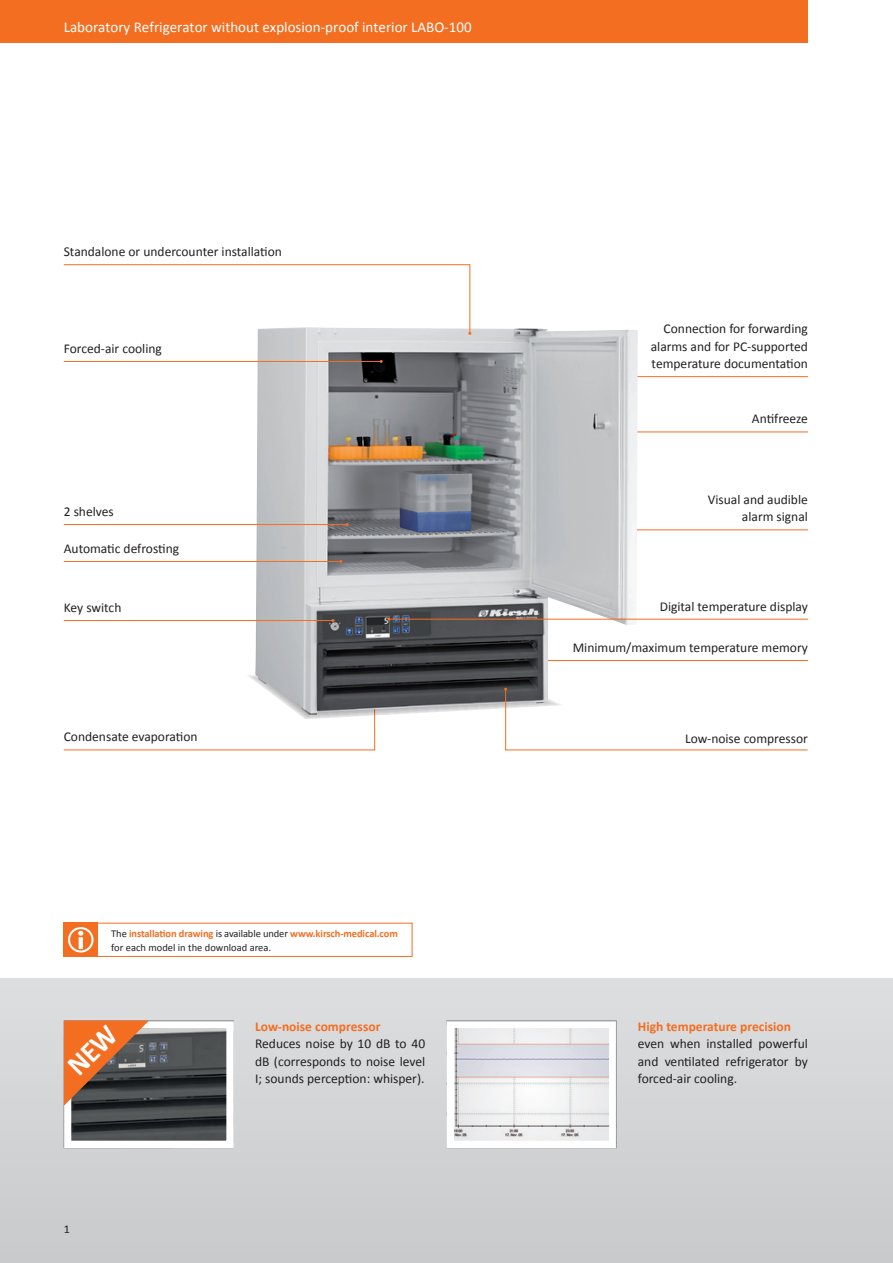
<style>
.page{position:relative;width:893px;height:1263px;background:#fff}
.page>*{position:absolute;margin:0;border:0;box-sizing:border-box;transform-origin:0 0}
.t1{font:15px "Calibri";color:#fff}
.t2{font:13.5px/17.5px "Calibri";color:#231f20;text-align:justify}
.t3{font:700 13.5px "Calibri";color:#f36e21}
.t4{font:12px "Calibri";color:#231f20}
.t5{font:10.5px/13.6px "Calibri";color:#231f20}
.s1{font-weight:700;color:#f36e21}
</style>
<div class="page">
<svg style="left:63px;top:620px;width:183px;height:131px"></svg>
<hr style="left:389px;top:432px;width:419px;height:1px;background:#f36e21">
<hr style="left:389px;top:376px;width:419px;height:1px;background:#f36e21">
<hr style="left:389px;top:529px;width:419px;height:1px;background:#f36e21">
<div style="left:0;top:978px;width:893px;height:285px;background:#d1d2d4"></div>
<div style="left:0;top:0;width:808px;height:43px;background:#f36e21"></div>
<img style="left:255px;top:328px;width:383px;height:290px">
<svg style="left:446px;top:1020px;width:171px;height:129px;background:#e7e7e9"></svg>
<svg style="left:63px;top:264px;width:408px;height:71px"></svg>
<hr style="left:64px;top:361px;width:317px;height:1px;background:#f36e21">
<hr style="left:64px;top:524px;width:283px;height:1px;background:#f36e21">
<hr style="left:64px;top:620px;width:269px;height:1px;background:#f36e21">
<hr style="left:64px;top:561px;width:277px;height:1px;background:#f36e21">
<div style="left:64px;top:923px;width:34px;height:34px;background:#f36e21"></div>
<svg style="left:68px;top:927px;width:26px;height:25px"></svg>
<div style="left:64px;top:923px;width:348px;height:34px;border:1px solid #f36e21"></div>
<svg style="left:246px;top:618px;width:562px;height:133px"></svg>
<svg style="left:63px;top:1020px;width:171px;height:129px;background:#6c6e70"></svg>
<svg style="left:64px;top:1020px;width:85px;height:86px;background:#9d5d38"></svg>
<p class="t1" style="left:64px;top:17px;width:409px">Laboratory Refrigerator without explosion-proof interior LABO-100</p>
<p class="t2" style="left:64px;top:243px;width:220px">Standalone or undercounter installation</p>
<p class="t2" style="left:64px;top:340px;width:100px">Forced-air cooling</p>
<p class="t2" style="left:64px;top:503px;width:52px">2 shelves</p>
<p class="t2" style="left:64px;top:540px;width:117px">Automatic defrosting</p>
<p class="t2" style="left:651px;top:320px;width:159px;text-indent:13px">Connection for forwarding alarms and for PC-supported temperature documentation</p>
<p class="t2" style="left:752px;top:410px;width:58px">Antifreeze</p>
<p class="t2" style="left:708px;top:491px;width:102px;text-align:right">Visual and audible alarm signal</p>
<p class="t2" style="left:64px;top:599px;width:59px">Key switch</p>
<p class="t2" style="left:660px;top:597px;width:150px">Digital temperature display</p>
<p class="t2" style="left:64px;top:728px;width:135px">Condensate evaporation</p>
<p class="t5" style="left:111px;top:927px;width:288px">The <span class="s1">installation drawing</span> is available under <span class="s1">www.kirsch-medical.com </span>for each model in the download area.</p>
<p class="t4" style="left:64px;top:1222px;width:8px">1</p>
<p class="t3" style="left:255px;top:1017px;width:127px">Low-noise compressor</p>
<p class="t2" style="left:255px;top:1035px;width:172px">Reduces noise by 10 dB to 40 dB (corresponds to noise level</p>
<p class="t2" style="left:255px;top:1070px;width:171px">I; sounds perception: whisper).</p>
<p class="t2" style="left:573px;top:639px;width:237px">Minimum/maximum temperature memory</p>
<p class="t2" style="left:685px;top:730px;width:124px">Low-noise compressor</p>
<p class="t3" style="left:638px;top:1017px;width:155px">High temperature precision</p>
<p class="t2" style="left:638px;top:1035px;width:172px">even when installed powerful and ventilated refrigerator by forced-air cooling.</p>
</div>
